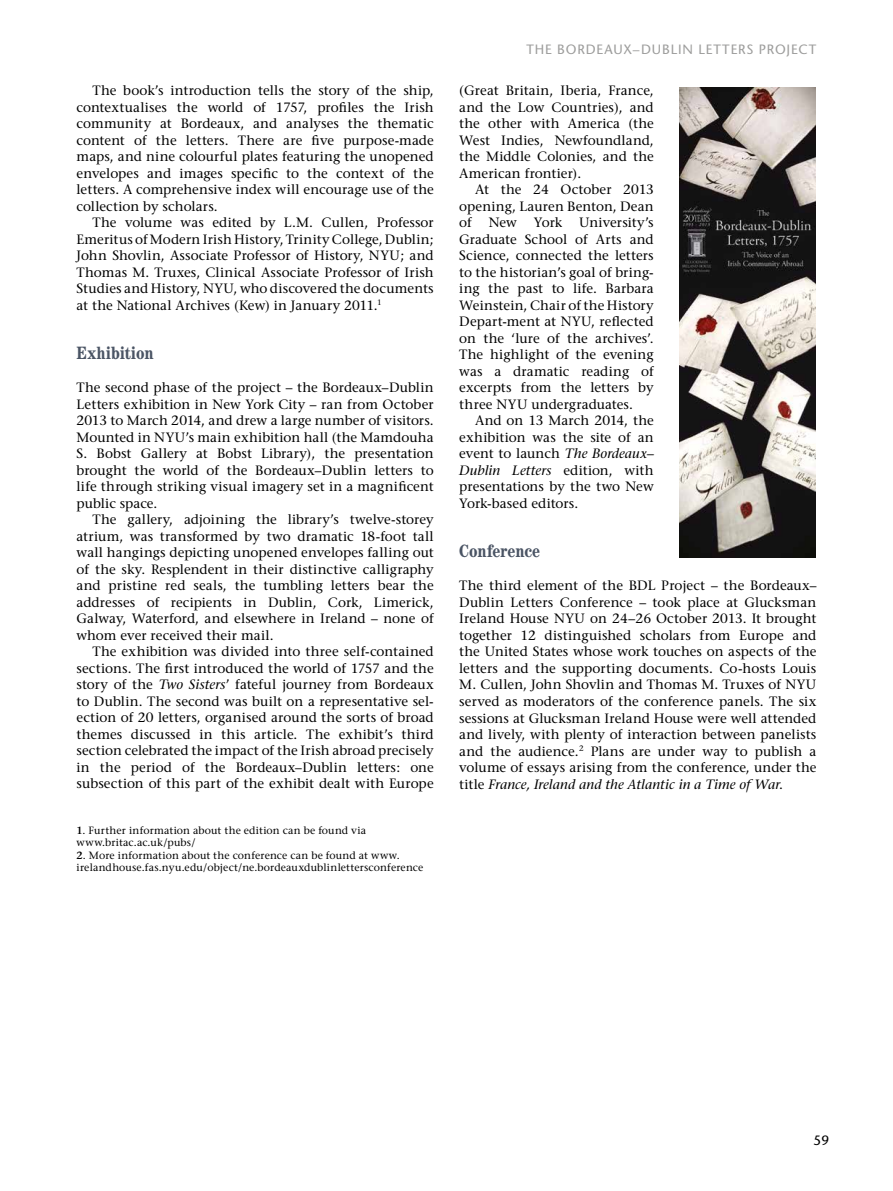
<style>
.page{position:relative;width:893px;height:1191px;background:#fff}
.page>*{position:absolute;margin:0;border:0;box-sizing:border-box;transform-origin:0 0}
.t1{font:700 condensed 18px "Century IT Cby BT";letter-spacing:-.01em;color:#4a5464}
.t2{font:13.5px/16.5px "Stone Serif";letter-spacing:.005em;color:#000;text-align:justify}
.t3{font:13.5px "Stone Sans";letter-spacing:.065em;color:#9d9d9c}
.t4{font:13.5px "Stone Sans";color:#000}
.t5{font:10.5px/12.5px "Stone Serif";letter-spacing:.015em;color:#000}
.s1{font-style:italic}
.s2{font-weight:600}
</style>
<div class="page">
<img style="left:679px;top:87px;width:136px;height:470px">
<p class="t2" style="left:77px;top:82px;width:359px;text-indent:16px">The book’s introduction tells the story of the ship, contextualises the world of 1757, profiles the Irish community at Bordeaux, and analyses the thematic content of the letters. There are five purpose-made maps, and nine colourful plates featuring the unopened envelopes and images specific to the context of the letters. A comprehensive index will encourage use of the collection by scholars.</p>
<p class="t2" style="left:77px;top:214px;width:359px;text-indent:16px">The volume was edited by L.M. Cullen, Professor Emeritus of Modern Irish History, Trinity College, Dublin; John Shovlin, Associate Professor of History, NYU; and Thomas M. Truxes, Clinical Associate Professor of Irish Studies and History, NYU, who discovered the documents at the National Archives (Kew) in January 2011.<sup>1</sup></p>
<h1 class="t1" style="left:77px;top:342px;width:78px">Exhibition</h1>
<p class="t2" style="left:77px;top:379px;width:359px">The second phase of the project – the Bordeaux–Dublin Letters exhibition in New York City – ran from October 2013 to March 2014, and drew a large number of visitors.<br>Mounted in NYU’s main exhibition hall (the Mamdouha S. Bobst Gallery at Bobst Library), the presentation brought the world of the Bordeaux–Dublin letters to life through striking visual imagery set in a magnificent public space.</p>
<p class="t2" style="left:77px;top:511px;width:359px;text-indent:16px">The gallery, adjoining the library’s twelve-storey atrium, was transformed by two dramatic 18-foot tall wall hangings depicting unopened envelopes falling out of the sky. Resplendent in their distinctive calligraphy and pristine red seals, the tumbling letters bear the addresses of recipients in Dublin, Cork, Limerick, Galway, Waterford, and elsewhere in Ireland – none of whom ever received their mail.</p>
<p class="t2" style="left:77px;top:643px;width:359px;text-indent:16px">The exhibition was divided into three self-contained sections. The first introduced the world of 1757 and the story of the <span class="s1">Two Sisters</span>’ fateful journey from Bordeaux to Dublin. The second was built on a representative sel&shy;ection of 20 letters, organised around the sorts of broad themes discussed in this article. The exhibit’s third section celebrated the impact of the Irish abroad precisely in the period of the Bordeaux–Dublin letters: one subsection of this part of the exhibit dealt with Europe</p>
<p class="t5" style="left:77px;top:824px;width:291px"><span class="s2">1</span>. Further information about the edition can be found via www.britac.ac.uk/pubs/</p>
<p class="t5" style="left:77px;top:849px;width:348px"><span class="s2">2</span>. More information about the conference can be found at www. irelandhouse.fas.nyu.edu/object/ne.bordeauxdublinlettersconference</p>
<p class="t3" style="left:526px;top:41px;width:69px">THE BORDEA</p>
<p class="t3" style="left:613px;top:41px;width:57px">UX–DUBLIN</p>
<p class="t3" style="left:698px;top:41px;width:9px">LETTE</p>
<p class="t3" style="left:738px;top:41px;width:57px">RS PROJECT</p>
<p class="t2" style="left:459px;top:82px;width:196px">(Great Britain, Iberia, France, and the Low Countries), and the other with America (the West Indies, Newfoundland, the Middle Colonies, and the American frontier).</p>
<p class="t2" style="left:459px;top:181px;width:196px;text-indent:16px">At the 24 October 2013 opening, Lauren Benton, Dean of</p>
<p class="t2" style="left:459px;top:214px;width:196px;text-indent:120px">University’s Graduate School of Arts and Science, connected the letters to the historian’s goal of bring&shy;ing the past to life. Barbara Weinstein, Chair of the History Depart-ment at NYU, reflected on the ‘lure of the archives’.<br>The highlight of the evening was a dramatic reading of excerpts from the letters by three NYU undergraduates.</p>
<p class="t2" style="left:459px;top:412px;width:196px;text-indent:16px">And on 13 March 2014, the exhibition was the site of an event to launch <span class="s1">The Bordeaux– Dublin Letters</span> edition, with presentations by the two New York-based editors.</p>
<h1 class="t1" style="left:459px;top:540px;width:83px">Conference</h1>
<p class="t2" style="left:459px;top:577px;width:359px">The third element of the BDL Project – the Bordeaux– Dublin Letters Conference – took place at Glucksman Ireland House NYU on 24–26 October 2013. It brought together 12 distinguished scholars from Europe and the United States whose work touches on aspects of the letters and the supporting documents. Co-hosts Louis M. Cullen, John Shovlin and Thomas M. Truxes of NYU served as moderators of the conference panels. The six sessions at Glucksman Ireland House were well attended and lively, with plenty of interaction between panelists and the audience.<sup>2</sup> Plans are under way to publish a volume of essays arising from the conference, under the title <span class="s1">France, Ireland and the Atlantic in a Time of War</span>.</p>
<p class="t2" style="left:489px;top:214px;width:30px">New</p>
<p class="t2" style="left:534px;top:214px;width:30px">York</p>
<p class="t4" style="left:813px;top:1131px;width:17px">59</p>
</div>
